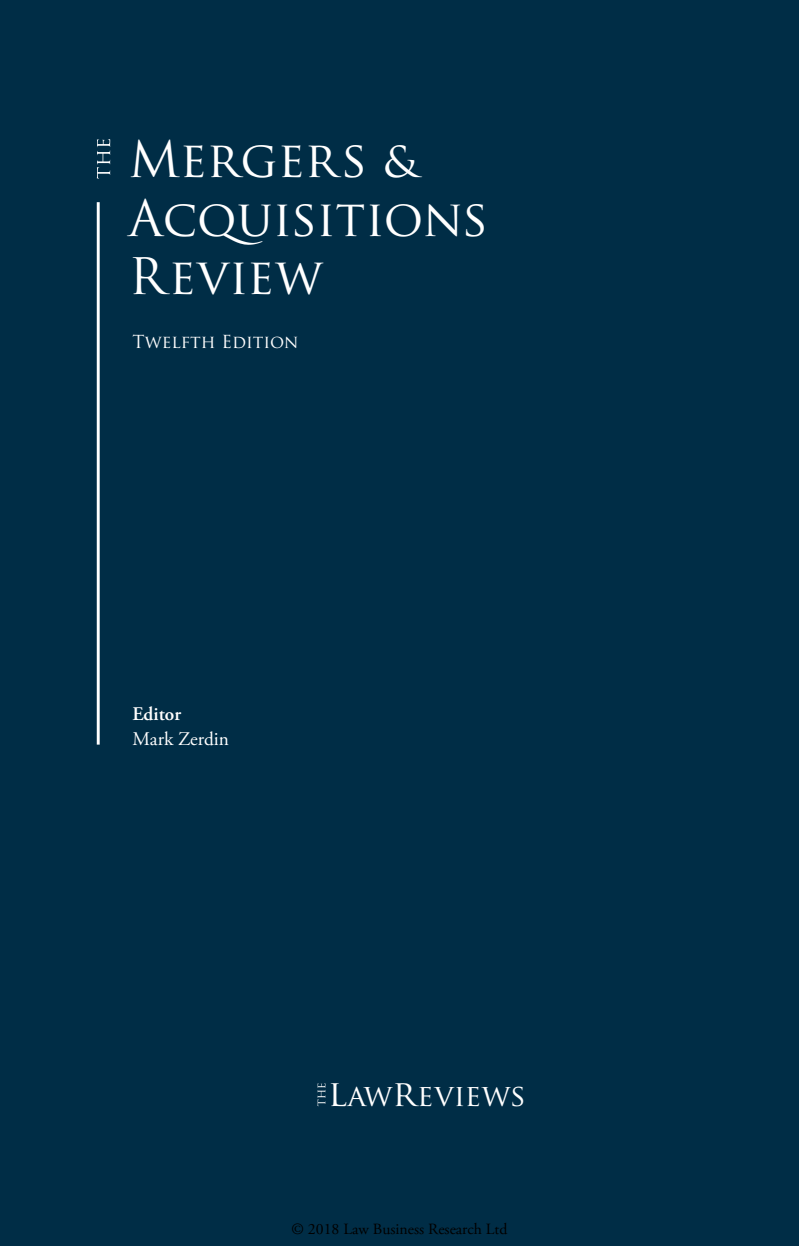
<style>
.page{position:relative;width:799px;height:1246px;background:#fff}
.page>*{position:absolute;margin:0;border:0;box-sizing:border-box;transform-origin:0 0}
.t1{font:49px/58.8px "Trajan Pro";color:#fff}
.t2{font:29.75px "Trajan Pro";color:#fff}
.t3{font:19.25px "Adobe Garamond Pro";letter-spacing:-.005em;color:#fff}
.t4{font:600 19.25px "Adobe Garamond Pro";color:#fff}
.t5{font:17.5px "Trajan Pro";color:#fff}
.t6{font:15.75px "Adobe Garamond Pro";color:#000}
.s1{font-size:35.7px}
</style>
<div class="page">
<div style="left:0;top:0;width:799px;height:1245px;background:#002d46"></div>
<svg style="left:97px;top:139px;width:13px;height:40px"></svg>
<hr style="left:97px;top:202px;width:3px;height:542px;background:#fff">
<svg style="left:317px;top:1083px;width:8px;height:22px"></svg>
<h1 class="t1" style="left:128px;top:129px;width:361px">Mergers &amp;<br>Acquisitions<br>Review</h1>
<p class="t5" style="left:133px;top:331px;width:167px">Twelfth Edition</p>
<p class="t4" style="left:133px;top:702px;width:50px">Editor</p>
<p class="t3" style="left:133px;top:726px;width:98px">Mark Zerdin</p>
<h2 class="t2" style="left:328px;top:1076px;width:199px"><span class="s1">l</span>aw<span class="s1">r</span>eviews</h2>
<p class="t6" style="left:291px;top:1218px;width:217px">© 2018 Law Business Research Ltd</p>
</div>
